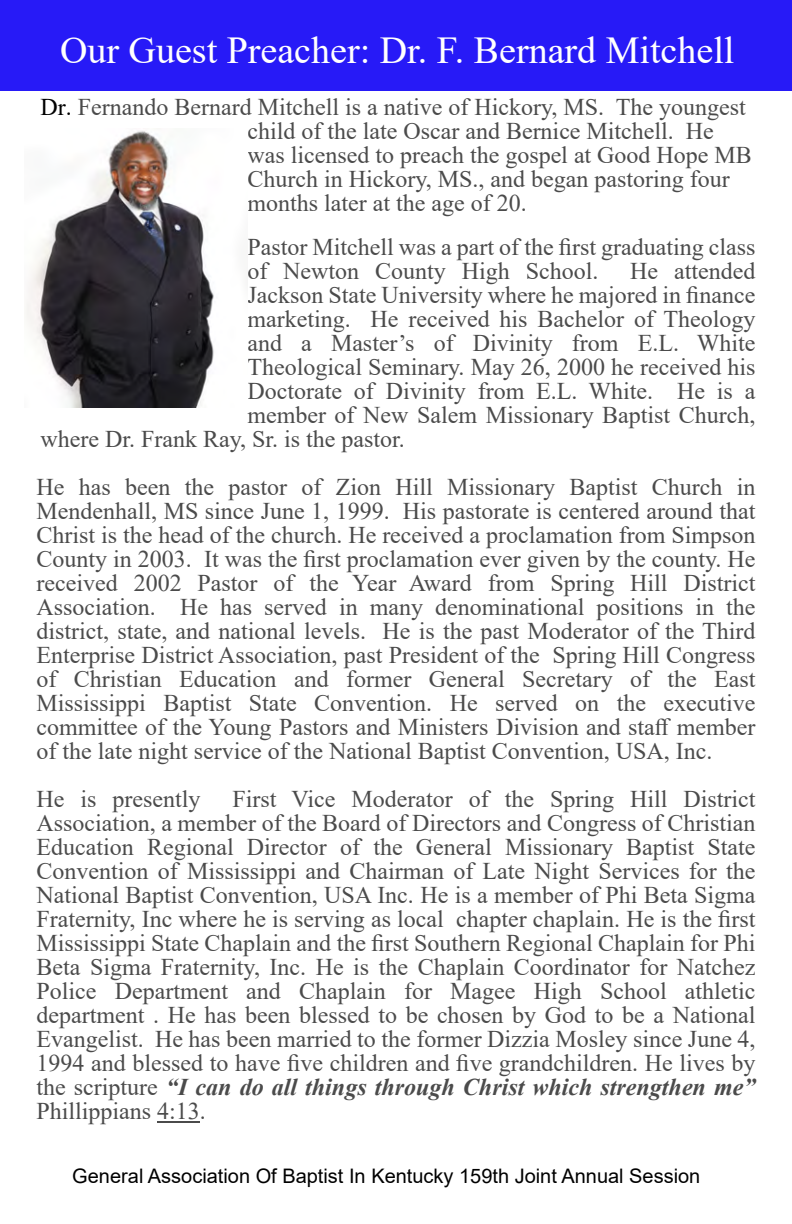
<style>
.page{position:relative;width:792px;height:1224px;background:#fff}
.page>*{position:absolute;margin:0;border:0;box-sizing:border-box;transform-origin:0 0}
.t1{font:38px "Times New Roman";color:#fff}
.t2{font:24px/24px "Times New Roman";color:#4b4b4b}
.t3{font:20px "Arial";color:#000}
.s1{color:#000}
.s2{font-weight:700;font-style:italic}
</style>
<div class="page">
<hr style="left:157px;top:1121px;width:43px;height:1px;background:#4b4b4b">
<img style="left:26px;top:130px;width:188px;height:277px">
<div style="left:0;top:0;width:792px;height:90px;background:#271af7"></div>
<h1 class="t1" style="left:60px;top:37px;width:676px">Our Guest Preacher: Dr. F. Bernard Mitchell</h1>
<p class="t2" style="left:247px;top:97px;width:506px;text-indent:-207px"><span class="s1">Dr.</span> Fernando Bernard Mitchell is a native of Hickory, MS. The youngest child of the late Oscar and Bernice Mitchell. He was licensed to preach the gospel at Good Hope MB Church in Hickory, MS., and began pastoring four months later at the age of 20.</p>
<p class="t2" style="left:247px;top:237px;width:510px">Pastor Mitchell was a part of the first graduating class of Newton County High School.</p>
<p class="t2" style="left:630px;top:261px;width:127px">He attended</p>
<p class="t2" style="left:247px;top:285px;width:510px">Jackson State University where he majored in finance</p>
<p class="t2" style="left:247px;top:309px;width:510px">marketing. He received his Bachelor of Theology</p>
<p class="t2" style="left:247px;top:333px;width:510px">and a Master’s of Divinity from E.L. White</p>
<p class="t2" style="left:247px;top:357px;width:510px">Theological Seminary. May 26, 2000 he received his</p>
<p class="t2" style="left:247px;top:381px;width:510px">Doctorate of Divinity from E.L. White. He is a</p>
<p class="t2" style="left:247px;top:405px;width:510px">member of New Salem Missionary Baptist Church,</p>
<p class="t2" style="left:41px;top:429px;width:366px">where Dr. Frank Ray, Sr. is the pastor.</p>
<p class="t2" style="left:37px;top:477px;width:721px;text-align:justify">He has been the pastor of Zion Hill Missionary Baptist Church in Mendenhall, MS since June 1, 1999. His pastorate is centered around that Christ is the head of the church. He received a proclamation from Simpson County in 2003. It was the first proclamation ever given by the county. He received 2002 Pastor of the Year Award from Spring Hill District Association. He has served in many denominational positions in the district, state, and national levels. He is the past Moderator of the Third Enterprise District Association, past President of the Spring Hill Congress of Christian Education and former General Secretary of the East Mississippi Baptist State Convention. He served on the executive committee of the Young Pastors and Ministers Division and staff member of the late night service of the National Baptist Convention, USA, Inc.</p>
<p class="t2" style="left:37px;top:789px;width:166px">He is presently</p>
<p class="t2" style="left:37px;top:789px;width:721px;text-align:justify;text-indent:196px">First Vice Moderator of the Spring Hill District Association, a member of the Board of Directors and Congress of Christian Education Regional Director of the General Missionary Baptist State Convention of Mississippi and Chairman of Late Night Services for the National Baptist Convention, USA Inc. He is a member of Phi Beta Sigma Fraternity, Inc where he is serving as local chapter chaplain. He is the first Mississippi State Chaplain and the first Southern Regional Chaplain for Phi Beta Sigma Fraternity, Inc. He is the Chaplain Coordinator for Natchez Police Department and Chaplain for Magee High School athletic department . He has been blessed to be chosen by God to be a National Evangelist. He has been married to the former Dizzia Mosley since June 4, 1994 and blessed to have five children and five grandchildren. He lives by the scripture <span class="s2">“I can do all things through Christ which strengthen me” </span>Phillippians 4:13.</p>
<p class="t3" style="left:72px;top:1169px;width:630px">General Association Of Baptist In Kentucky 159th Joint Annual Session</p>
</div>
